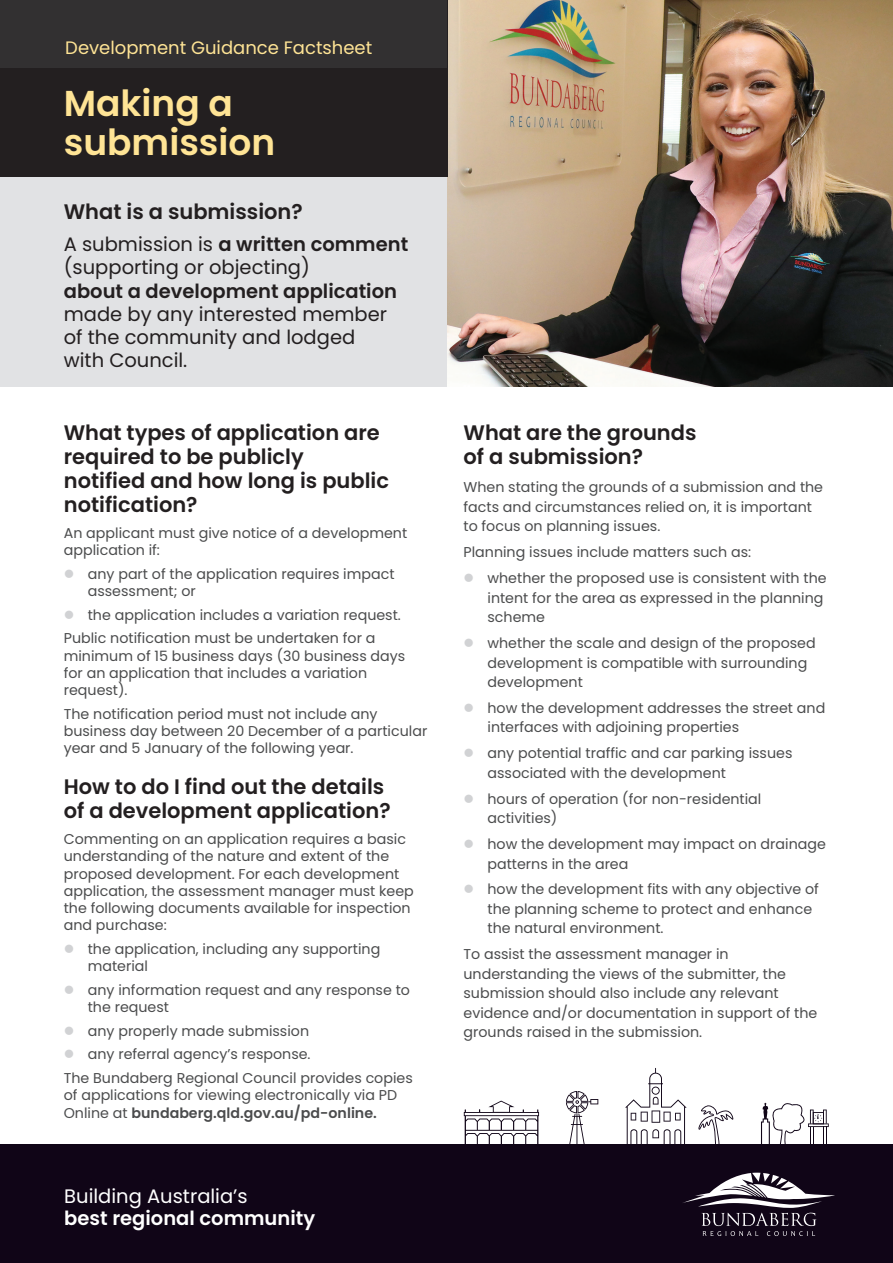
<style>
.page{position:relative;width:893px;height:1263px;background:#fff}
.page>*{position:absolute;margin:0;border:0;box-sizing:border-box;transform-origin:0 0}
.t1{font:600 36px/39px "Poppins";color:#ffe495}
.t2{font:600 21px/24px "Poppins";color:#231f20}
.t3{font:19.5px/23.2px "Poppins";color:#231f20}
.t4{font:600 19.5px "Poppins";color:#231f20}
.t5{font:600 19.5px "Poppins";color:#fff}
.t6{font:19.5px "Poppins";color:#fff}
.t7{font:18px "Poppins";color:#ffe495}
.t8{font:14.25px/19.5px "Poppins";color:#4b4c4d}
.s1{font-weight:600}
.s2{color:#d1d2d4}
</style>
<div class="page">
<img style="left:446px;top:0;width:447px;height:387px">
<div style="left:0;top:0;width:446px;height:387px;background:#e1e2e4"></div>
<div style="left:0;top:0;width:448px;height:176px;background:#231f20"></div>
<div style="left:0;top:0;width:446px;height:68px;background:#323031"></div>
<div style="left:0;top:1144px;width:893px;height:119px;background:#100517"></div>
<svg style="left:625px;top:1068px;width:62px;height:76px"></svg>
<svg style="left:698px;top:1105px;width:35px;height:39px"></svg>
<svg style="left:761px;top:1103px;width:67px;height:41px"></svg>
<svg style="left:464px;top:1100px;width:75px;height:44px"></svg>
<svg style="left:566px;top:1091px;width:32px;height:53px"></svg>
<svg style="left:683px;top:1173px;width:152px;height:63px"></svg>
<p class="t7" style="left:65px;top:37px;width:309px">Development Guidance Factsheet</p>
<h1 class="t1" style="left:64px;top:84px;width:213px">Making a submission</h1>
<h2 class="t2" style="left:64px;top:200px;width:241px">What is a submission?</h2>
<h3 class="t3" style="left:64px;top:233px;width:346px">A submission is <span class="s1">a written comment </span>(supporting or objecting)</h3>
<h3 class="t4" style="left:64px;top:279px;width:335px">about a development application</h3>
<h3 class="t3" style="left:64px;top:303px;width:325px">made by any interested member of the community and lodged with Council.</h3>
<h2 class="t2" style="left:64px;top:421px;width:327px">What types of application are required to be publicly notified and how long is public notification?</h2>
<p class="t8" style="left:64px;top:524px;width:345px;line-height:17.2px">An applicant must give notice of a development application if:</p>
<p class="t8" style="left:88px;top:565px;width:308px;line-height:17.2px;text-indent:-24px"><span class="s2">●</span> any part of the application requires impact assessment; or</p>
<p class="t8" style="left:64px;top:603px;width:339px;line-height:23.7px"><span class="s2">●</span> the application includes a variation request.<br>Public notification must be undertaken for a</p>
<p class="t8" style="left:64px;top:647px;width:343px;line-height:17.2px">minimum of 15 business days (30 business days for an application that includes a variation request).</p>
<p class="t8" style="left:64px;top:705px;width:365px;line-height:17.2px">The notification period must not include any business day between 20 December of a particular year and 5 January of the following year.</p>
<h2 class="t2" style="left:64px;top:775px;width:328px">How to do I find out the details of a development application?</h2>
<p class="t8" style="left:64px;top:830px;width:352px;line-height:17.2px">Commenting on an application requires a basic understanding of the nature and extent of the proposed development. For each development application, the assessment manager must keep the following documents available for inspection and purchase:</p>
<p class="t8" style="left:88px;top:940px;width:294px;line-height:17.2px;text-indent:-24px"><span class="s2">●</span> the application, including any supporting material</p>
<p class="t8" style="left:88px;top:981px;width:324px;line-height:17.2px;text-indent:-24px"><span class="s2">●</span> any information request and any response to the request</p>
<p class="t8" style="left:64px;top:1021px;width:247px"><span class="s2">●</span> any properly made submission</p>
<p class="t8" style="left:64px;top:1042px;width:351px;line-height:23.7px"><span class="s2">●</span> any referral agency’s response.<br>The Bundaberg Regional Council provides copies</p>
<p class="t8" style="left:64px;top:1087px;width:335px;line-height:17.2px">of applications for viewing electronically via PD<br>Online at <span class="s1">bundaberg.qld.gov.au/pd-online.</span></p>
<h3 class="t6" style="left:64px;top:1184px;width:185px">Building Australia’s</h3>
<h3 class="t5" style="left:64px;top:1207px;width:252px">best regional community</h3>
<h2 class="t2" style="left:463px;top:421px;width:234px">What are the grounds of a submission?</h2>
<p class="t8" style="left:463px;top:478px;width:361px">When stating the grounds of a submission and the facts and circumstances relied on, it is important to focus on planning issues.</p>
<p class="t8" style="left:463px;top:543px;width:289px">Planning issues include matters such as:</p>
<p class="t8" style="left:487px;top:568px;width:341px;text-indent:-24px"><span class="s2">●</span> whether the proposed use is consistent with the intent for the area as expressed in the planning scheme</p>
<p class="t8" style="left:487px;top:633px;width:330px;text-indent:-24px"><span class="s2">●</span> whether the scale and design of the proposed development is compatible with surrounding development</p>
<p class="t8" style="left:487px;top:698px;width:339px;text-indent:-24px"><span class="s2">●</span> how the development addresses the street and interfaces with adjoining properties</p>
<p class="t8" style="left:487px;top:744px;width:306px;text-indent:-24px"><span class="s2">●</span> any potential traffic and car parking issues associated with the development</p>
<p class="t8" style="left:487px;top:789px;width:275px;text-indent:-24px"><span class="s2">●</span> hours of operation (for non-residential activities)</p>
<p class="t8" style="left:487px;top:834px;width:340px;text-indent:-24px"><span class="s2">●</span> how the development may impact on drainage patterns in the area</p>
<p class="t8" style="left:487px;top:880px;width:333px;text-indent:-24px"><span class="s2">●</span> how the development fits with any objective of the planning scheme to protect and enhance the natural environment.</p>
<p class="t8" style="left:463px;top:944px;width:355px">To assist the assessment manager in understanding the views of the submitter, the submission should also include any relevant evidence and/or documentation in support of the grounds raised in the submission.</p>
</div>
